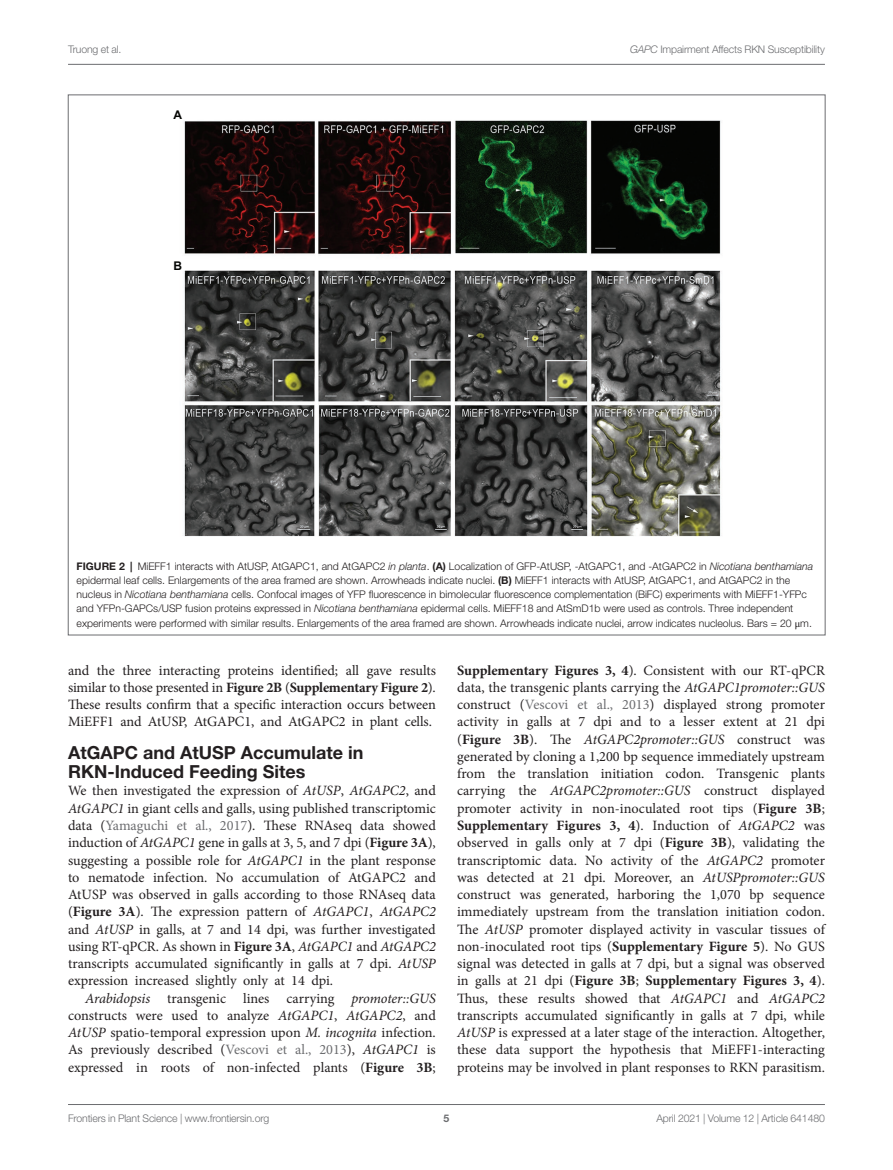
<style>
.page{position:relative;width:893px;height:1170px;background:#fff}
.page>*{position:absolute;margin:0;border:0;box-sizing:border-box;transform-origin:0 0}
.HEAD_2{font:700 18px/18.8px "Helvetica Neue LT Std";color:#231f20}
.TEXT{font:14.25px/17.2px "Minion Pro";color:#231f20;text-align:justify}
.TEXT_FLUSH{font:14.25px/17.2px "Minion Pro";letter-spacing:-.005em;color:#231f20;text-align:justify}
.t1{font:700 12px "Arial";color:#040503}
.FIG_LEG{font:300 10.5px/14.2px "Helvetica Neue LT Std";color:#231f20}
.t2{font:300 10.5px "Helvetica Neue LT Std";letter-spacing:-.015em;color:#6c6d70}
.t3{font:700 10.5px "Helvetica Neue LT Std";color:#6c6d70}
.s1{font-style:italic}
.s2{font-weight:700}
.s3{font-family:"STIX General";font-weight:400}
.s4{color:#6c6d70}
</style>
<div class="page">
<hr style="left:68px;top:64px;width:757px;height:1px;background:#6c6d70">
<hr style="left:68px;top:1104px;width:757px;height:1px;background:#6c6d70">
<img style="left:184px;top:120px;width:537px;height:417px">
<p class="t2" style="left:68px;top:42px;width:55px">Truong et al.</p>
<p class="t2" style="left:630px;top:42px;width:196px"><span class="s1">GAPC</span> Impairment Affects RKN Susceptibility</p>
<p class="t1" style="left:173px;top:106px;width:10px">A</p>
<p class="t1" style="left:173px;top:257px;width:10px">B</p>
<p class="FIG_LEG" style="left:77px;top:558px;width:738px"><span class="s2">FIGURE 2 |</span> MiEFF1 interacts with AtUSP, AtGAPC1, and AtGAPC2 <span class="s1">in planta</span>. <span class="s2">(A)</span> Localization of GFP-AtUSP, -AtGAPC1, and -AtGAPC2 in <span class="s1">Nicotiana benthamiana </span>epidermal leaf cells. Enlargements of the area framed are shown. Arrowheads indicate nuclei. <span class="s2">(B)</span> MiEFF1 interacts with AtUSP, AtGAPC1, and AtGAPC2 in the nucleus in <span class="s1">Nicotiana benthamiana</span> cells. Confocal images of YFP fluorescence in bimolecular fluorescence complementation (BiFC) experiments with MiEFF1-YFPc and YFPn-GAPCs/USP fusion proteins expressed in <span class="s1">Nicotiana benthamiana</span> epidermal cells. MiEFF18 and AtSmD1b were used as controls. Three independent experiments were performed with similar results. Enlargements of the area framed are shown. Arrowheads indicate nuclei, arrow indicates nucleolus. Bars = 20 <span class="s3">μ</span>m.</p>
<p class="TEXT_FLUSH" style="left:68px;top:661px;width:369px">and the three interacting proteins identified; all gave results similar to those presented in <span class="s2">Figure 2B</span> (<span class="s2">Supplementary Figure 2</span>).<br>These results confirm that a specific interaction occurs between MiEFF1 and AtUSP, AtGAPC1, and AtGAPC2 in plant cells.</p>
<p class="HEAD_2" style="left:68px;top:743px;width:297px">AtGAPC and AtUSP Accumulate in<br>RKN-Induced Feeding Sites</p>
<p class="TEXT_FLUSH" style="left:68px;top:782px;width:369px">We then investigated the expression of <span class="s1">AtUSP</span>, <span class="s1">AtGAPC2</span>, and <span class="s1">AtGAPC1</span> in giant cells and galls, using published transcriptomic data (<span class="s4">Yamaguchi et al., 2017</span>). These RNAseq data showed induction of <span class="s1">AtGAPC1</span> gene in galls at 3, 5, and 7 dpi (<span class="s2">Figure 3A</span>), suggesting a possible role for <span class="s1">AtGAPC1</span> in the plant response to nematode infection. No accumulation of AtGAPC2 and AtUSP was observed in galls according to those RNAseq data (<span class="s2">Figure 3A</span>). The expression pattern of <span class="s1">AtGAPC1</span>, <span class="s1">AtGAPC2 </span>and <span class="s1">AtUSP</span> in galls, at 7 and 14 dpi, was further investigated using RT-qPCR. As shown in <span class="s2">Figure 3A</span>, <span class="s1">AtGAPC1</span> and <span class="s1">AtGAPC2 </span>transcripts accumulated significantly in galls at 7 dpi. <span class="s1">AtUSP </span>expression increased slightly only at 14 dpi.</p>
<p class="TEXT" style="left:68px;top:989px;width:369px;text-indent:17px"><span class="s1">Arabidopsis</span> transgenic lines carrying <span class="s1">promoter::GUS </span>constructs were used to analyze <span class="s1">AtGAPC1</span>, <span class="s1">AtGAPC2</span>, and <span class="s1">AtUSP</span> spatio-temporal expression upon <span class="s1">M. incognita</span> infection.<br>As previously described (<span class="s4">Vescovi et al., 2013</span>), <span class="s1">AtGAPC1</span> is expressed in roots of non-infected plants (<span class="s2">Figure 3B</span>;</p>
<p class="TEXT" style="left:457px;top:661px;width:369px"><span class="s2">Supplementary Figures 3, 4</span>). Consistent with our RT-qPCR data, the transgenic plants carrying the <span class="s1">AtGAPC1promoter::GUS </span>construct (<span class="s4">Vescovi et al., 2013</span>) displayed strong promoter activity in galls at 7 dpi and to a lesser extent at 21 dpi (<span class="s2">Figure 3B</span>). The <span class="s1">AtGAPC2promoter::GUS</span> construct was generated by cloning a 1,200 bp sequence immediately upstream from the translation initiation codon. Transgenic plants carrying the <span class="s1">AtGAPC2promoter::GUS</span> construct displayed promoter activity in non-inoculated root tips (<span class="s2">Figure 3B</span>; <span class="s2">Supplementary Figures 3, 4</span>). Induction of <span class="s1">AtGAPC2</span> was observed in galls only at 7 dpi (<span class="s2">Figure 3B</span>), validating the transcriptomic data. No activity of the <span class="s1">AtGAPC2</span> promoter was detected at 21 dpi. Moreover, an <span class="s1">AtUSPpromoter::GUS </span>construct was generated, harboring the 1,070 bp sequence immediately upstream from the translation initiation codon.<br>The <span class="s1">AtUSP</span> promoter displayed activity in vascular tissues of non-inoculated root tips (<span class="s2">Supplementary Figure 5</span>). No GUS signal was detected in galls at 7 dpi, but a signal was observed in galls at 21 dpi (<span class="s2">Figure 3B</span>; <span class="s2">Supplementary Figures 3, 4</span>).<br>Thus, these results showed that <span class="s1">AtGAPC1</span> and <span class="s1">AtGAPC2 </span>transcripts accumulated significantly in galls at 7 dpi, while <span class="s1">AtUSP</span> is expressed at a later stage of the interaction. Altogether, these data support the hypothesis that MiEFF1-interacting proteins may be involved in plant responses to RKN parasitism.</p>
<p class="t2" style="left:68px;top:1111px;width:203px">Frontiers in Plant Science | www.frontiersin.org</p>
<p class="t3" style="left:444px;top:1111px;width:7px">5</p>
<p class="t2" style="left:656px;top:1111px;width:170px">April 2021 | Volume 12 | Article 641480</p>
</div>
